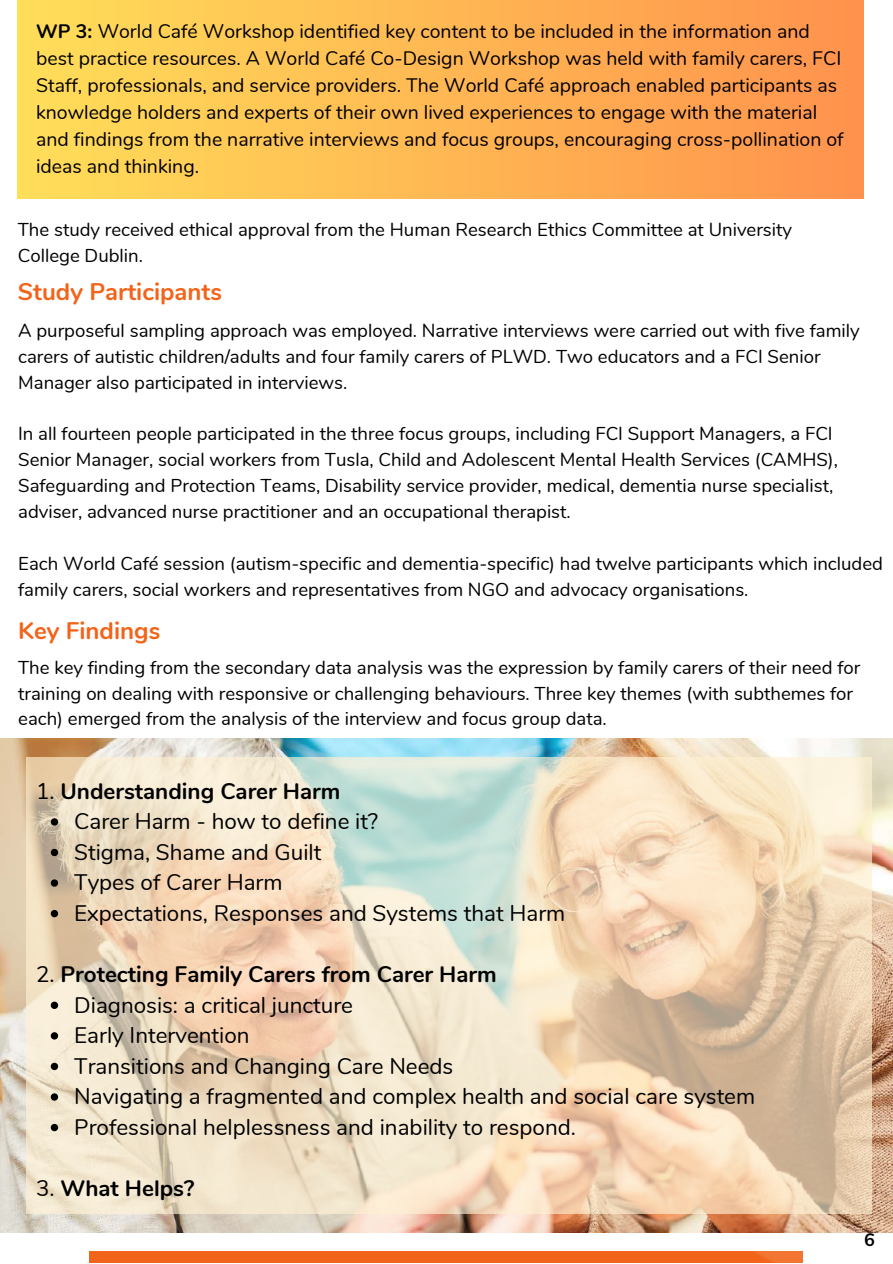
<style>
.page{position:relative;width:893px;height:1264px;background:#fff}
.page>*{position:absolute;margin:0;border:0;box-sizing:border-box;transform-origin:0 0}
.t1{font:700 24px "Nunito";color:#f26419}
.t2{font:22.35px/30.6px "Nunito";color:#000}
.t3{font:700 22.35px "Nunito";color:#000}
.t4{font:19.5px/27px "Nunito";color:#000}
.t5{font:18.6px/25.8px "Nunito";color:#000}
.t6{font:700 18px "Nunito";color:#000}
.s1{font-weight:700}
.s2{font-weight:400}
</style>
<div class="page">
<div style="left:89px;top:1250px;width:713px;height:12px;background:#f26419"></div>
<div style="left:18px;top:0;width:845px;height:198px;background:linear-gradient(to right,#ffde59,#ff924d)"></div>
<img style="left:626px;top:1232px;width:266px;height:30px">
<img style="left:0;top:738px;width:892px;height:494px">
<svg style="left:26px;top:757px;width:845px;height:456px;background:#ead8be"></svg>
<svg style="left:51px;top:818px;width:7px;height:7px"></svg>
<svg style="left:51px;top:848px;width:7px;height:8px"></svg>
<svg style="left:51px;top:879px;width:7px;height:7px"></svg>
<svg style="left:51px;top:910px;width:7px;height:7px"></svg>
<svg style="left:51px;top:1001px;width:7px;height:7px"></svg>
<svg style="left:51px;top:1032px;width:7px;height:7px"></svg>
<svg style="left:51px;top:1062px;width:7px;height:8px"></svg>
<svg style="left:51px;top:1093px;width:7px;height:7px"></svg>
<svg style="left:51px;top:1123px;width:7px;height:8px"></svg>
<p class="t4" style="left:36px;top:18px;width:809px"><span class="s1">WP 3:</span> World Café Workshop identified key content to be included in the information and best practice resources. A World Café Co-Design Workshop was held with family carers, FCI Staff, professionals, and service providers. The World Café approach enabled participants as knowledge holders and experts of their own lived experiences to engage with the material and findings from the narrative interviews and focus groups, encouraging cross-pollination of ideas and thinking.</p>
<p class="t5" style="left:18px;top:217px;width:775px">The study received ethical approval from the Human Research Ethics Committee at University<br>College Dublin.</p>
<p class="t1" style="left:18px;top:276px;width:206px">Study Participants</p>
<p class="t5" style="left:18px;top:318px;width:842px">A purposeful sampling approach was employed. Narrative interviews were carried out with five family carers of autistic children/adults and four family carers of PLWD. Two educators and a FCI Senior<br>Manager also participated in interviews.</p>
<p class="t5" style="left:18px;top:421px;width:821px">In all fourteen people participated in the three focus groups, including FCI Support Managers, a FCI Senior Manager, social workers from Tusla, Child and Adolescent Mental Health Services (CAMHS), Safeguarding and Protection Teams, Disability service provider, medical, dementia nurse specialist, adviser, advanced nurse practitioner and an occupational therapist.</p>
<p class="t5" style="left:18px;top:550px;width:866px">Each World Café session (autism-specific and dementia-specific) had twelve participants which included family carers, social workers and representatives from NGO and advocacy organisations.</p>
<p class="t1" style="left:18px;top:614px;width:143px">Key Findings</p>
<p class="t5" style="left:18px;top:654px;width:843px">The key finding from the secondary data analysis was the expression by family carers of their need for training on dealing with responsive or challenging behaviours. Three key themes (with subthemes for each) emerged from the analysis of the interview and focus group data.</p>
<p class="t3" style="left:36px;top:776px;width:306px"><span class="s2">1.</span> Understanding Carer Harm</p>
<p class="t2" style="left:74px;top:806px;width:492px">Carer Harm - how to define it?<br>Stigma, Shame and Guilt<br>Types of Carer Harm<br>Expectations, Responses and Systems that Harm</p>
<p class="t3" style="left:36px;top:959px;width:462px"><span class="s2">2.</span> Protecting Family Carers from Carer Harm</p>
<p class="t2" style="left:74px;top:989px;width:682px">Diagnosis: a critical juncture<br>Early Intervention<br>Transitions and Changing Care Needs<br>Navigating a fragmented and complex health and social care system Professional helplessness and inability to respond.</p>
<p class="t3" style="left:36px;top:1173px;width:160px"><span class="s2">3.</span> What Helps?</p>
<p class="t6" style="left:864px;top:1228px;width:12px">6</p>
</div>
